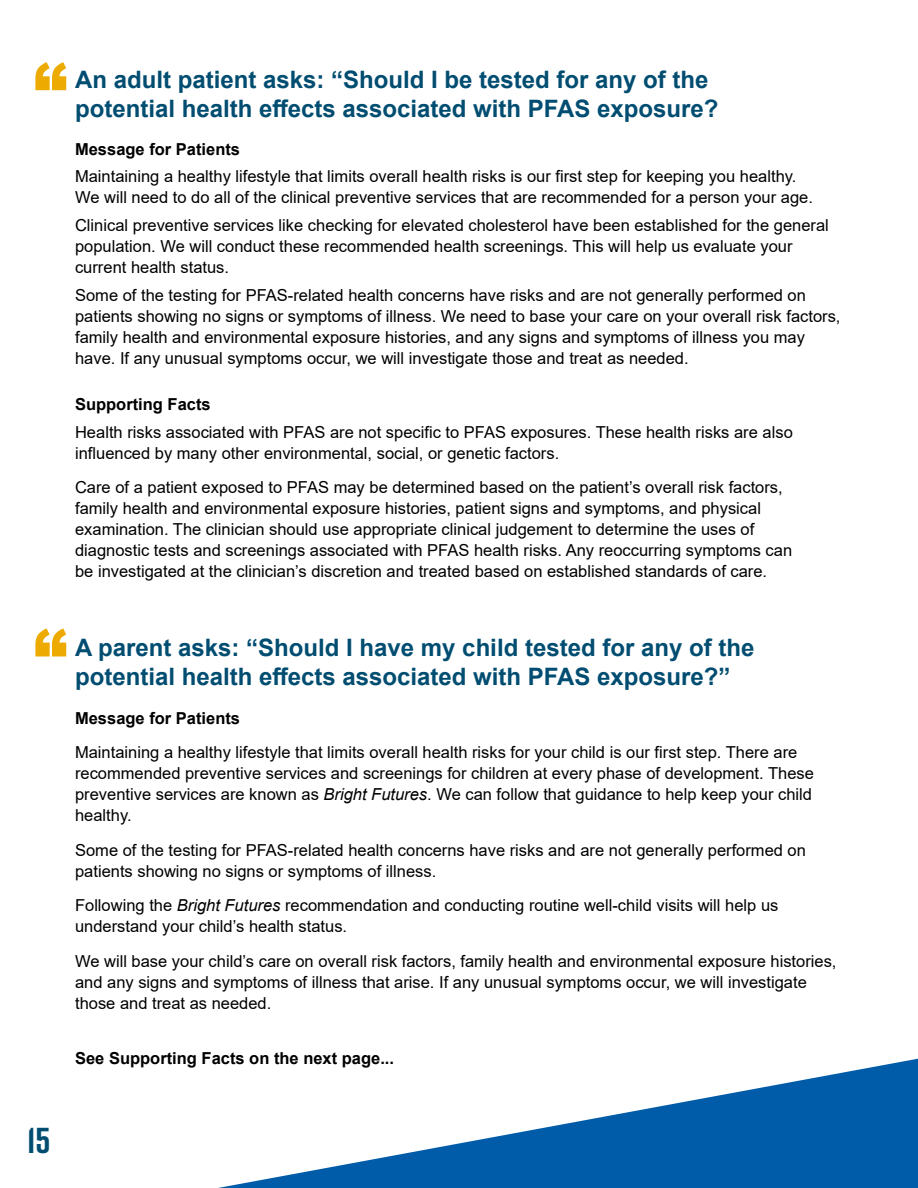
<style>
.page{position:relative;width:918px;height:1188px;background:#fff}
.page>*{position:absolute;margin:0;border:0;box-sizing:border-box;transform-origin:0 0}
.t1{font:700 36px "Rift";color:#004d71}
.t2{font:700 24px/28.8px "Arial";color:#004d71}
.t3{font:16.5px/21px "Arial";color:#000}
.t4{font:700 16.5px "Arial";color:#000}
.s1{font-style:italic}
</style>
<div class="page">
<svg style="left:35px;top:62px;width:31px;height:28px"></svg>
<svg style="left:35px;top:628px;width:31px;height:28px"></svg>
<svg style="left:218px;top:1059px;width:700px;height:129px"></svg>
<h1 class="t1" style="left:27px;top:1115px;width:25px">15</h1>
<h3 class="t2" style="left:75px;top:65px;width:645px">An adult patient asks: “Should I be tested for any of the potential health effects associated with PFAS exposure?</h3>
<h4 class="t4" style="left:75px;top:137px;width:167px">Message for Patients</h4>
<p class="t3" style="left:75px;top:166px;width:739px">Maintaining a healthy lifestyle that limits overall health risks is our first step for keeping you healthy.<br>We will need to do all of the clinical preventive services that are recommended for a person your age.</p>
<p class="t3" style="left:75px;top:215px;width:755px">Clinical preventive services like checking for elevated cholesterol have been established for the general population. We will conduct these recommended health screenings. This will help us evaluate your current health status.</p>
<p class="t3" style="left:75px;top:284px;width:767px">Some of the testing for PFAS-related health concerns have risks and are not generally performed on patients showing no signs or symptoms of illness. We need to base your care on your overall risk factors, family health and environmental exposure histories, and any signs and symptoms of illness you may have. If any unusual symptoms occur, we will investigate those and treat as needed.</p>
<h4 class="t4" style="left:75px;top:392px;width:137px">Supporting Facts</h4>
<p class="t3" style="left:75px;top:421px;width:719px">Health risks associated with PFAS are not specific to PFAS exposures. These health risks are also influenced by many other environmental, social, or genetic factors.</p>
<p class="t3" style="left:75px;top:477px;width:719px">Care of a patient exposed to PFAS may be determined based on the patient’s overall risk factors, family health and environmental exposure histories, patient signs and symptoms, and physical examination. The clinician should use appropriate clinical judgement to determine the uses of diagnostic tests and screenings associated with PFAS health risks. Any reoccurring symptoms can be investigated at the clinician’s discretion and treated based on established standards of care.</p>
<h3 class="t2" style="left:75px;top:633px;width:681px">A parent asks: “Should I have my child tested for any of the potential health effects associated with PFAS exposure?”</h3>
<h4 class="t4" style="left:75px;top:706px;width:167px">Message for Patients</h4>
<p class="t3" style="left:75px;top:742px;width:740px">Maintaining a healthy lifestyle that limits overall health risks for your child is our first step. There are recommended preventive services and screenings for children at every phase of development. These preventive services are known as <span class="s1">Bright Futures</span>. We can follow that guidance to help keep your child healthy.</p>
<p class="t3" style="left:75px;top:840px;width:732px">Some of the testing for PFAS-related health concerns have risks and are not generally performed on patients showing no signs or symptoms of illness.</p>
<p class="t3" style="left:75px;top:895px;width:705px">Following the <span class="s1">Bright Futures</span> recommendation and conducting routine well-child visits will help us understand your child’s health status.</p>
<p class="t3" style="left:75px;top:951px;width:763px">We will base your child’s care on overall risk factors, family health and environmental exposure histories, and any signs and symptoms of illness that arise. If any unusual symptoms occur, we will investigate those and treat as needed.</p>
<p class="t4" style="left:75px;top:1047px;width:321px">See Supporting Facts on the next page...</p>
</div>
